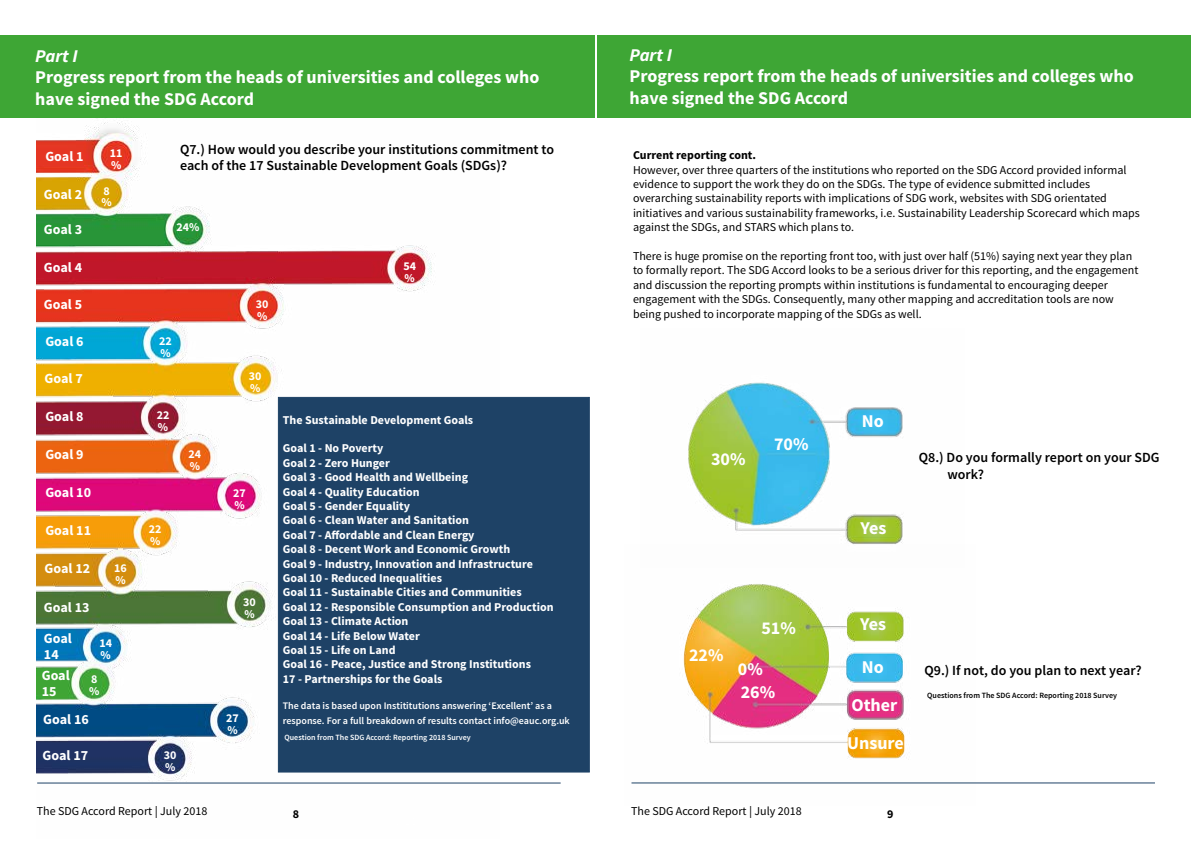
<style>
.page{position:relative;width:1191px;height:842px;background:#fff}
.page>*{position:absolute;margin:0;border:0;box-sizing:border-box;transform-origin:0 0}
.t1{font:700 18px/21.6px "Source Sans Pro";color:#fff}
.t2{font:italic 700 18px "Source Sans Pro";color:#fff}
.t3{font:600 14px/16.8px "Source Sans Pro";color:#000}
.t4{font:700 14px/16.8px "Source Sans Pro";color:#fff}
.t5{font:12px/14.4px "Source Sans Pro";color:#000}
.t6{font:700 12px/14.4px "Source Sans Pro";color:#fff}
.t7{font:700 12px "Source Sans Pro";color:#000}
.t8{font:600 10px/14.4px "Source Sans Pro";color:#fff}
.t9{font:600 8px "Source Sans Pro";color:#000}
.t10{font:600 8px "Source Sans Pro";color:#fff}
.s1{font-family:"Minion Pro"}
</style>
<div class="page">
<div style="left:597px;top:35px;width:594px;height:83px;background:#3ea635"></div>
<div style="left:1px;top:35px;width:594px;height:83px;background:#3ea635"></div>
<img style="left:688px;top:382px;width:215px;height:162px">
<img style="left:631px;top:584px;width:344px;height:200px">
<img style="left:36px;top:121px;width:463px;height:663px">
<div style="left:278px;top:397px;width:312px;height:375px;background:#1e4266;border:1px solid #1e4266"></div>
<hr style="left:631px;top:782px;width:524px;height:1px;background:#1e4266">
<hr style="left:37px;top:782px;width:523px;height:1px;background:#1e4266">
<h1 class="t2" style="left:35px;top:44px;width:44px">Part I</h1>
<h1 class="t1" style="left:35px;top:67px;width:506px">Progress report from the heads of universities and colleges who have signed the SDG Accord</h1>
<p class="t4" style="left:45px;top:149px;width:40px">Goal 1</p>
<p class="t4" style="left:44px;top:186px;width:40px">Goal 2</p>
<p class="t4" style="left:44px;top:222px;width:40px">Goal 3</p>
<p class="t4" style="left:44px;top:259px;width:40px">Goal 4</p>
<p class="t4" style="left:44px;top:296px;width:40px">Goal 5</p>
<p class="t4" style="left:45px;top:333px;width:40px">Goal 6</p>
<p class="t4" style="left:45px;top:371px;width:40px">Goal 7</p>
<p class="t4" style="left:45px;top:408px;width:40px">Goal 8</p>
<p class="t4" style="left:45px;top:447px;width:40px">Goal 9</p>
<p class="t4" style="left:45px;top:485px;width:47px">Goal 10</p>
<p class="t4" style="left:45px;top:522px;width:47px">Goal 11</p>
<p class="t4" style="left:45px;top:561px;width:47px">Goal 12</p>
<p class="t4" style="left:44px;top:599px;width:47px">Goal 13</p>
<p class="t4" style="left:44px;top:630px;width:29px">Goal<br>14</p>
<p class="t6" style="left:110px;top:148px;width:14px;line-height:12px">11 %</p>
<p class="t6" style="left:102px;top:186px;width:12px;line-height:11px">8 %</p>
<p class="t6" style="left:114px;top:563px;width:14px;line-height:12px">16 %</p>
<p class="t6" style="left:99px;top:637px;width:14px;line-height:12px">14 %</p>
<p class="t4" style="left:42px;top:667px;width:29px">Goal<br>15</p>
<p class="t6" style="left:89px;top:673px;width:12px;line-height:12px">8 %</p>
<p class="t4" style="left:43px;top:712px;width:47px">Goal 16</p>
<p class="t4" style="left:42px;top:748px;width:47px">Goal 17</p>
<p class="t3" style="left:180px;top:141px;width:375px">Q7.) How would you describe your institutions commitment to each of the 17 Sustainable Development Goals (SDGs)?</p>
<p class="t6" style="left:176px;top:220px;width:24px">24%</p>
<p class="t6" style="left:159px;top:335px;width:14px;line-height:12px">22 %</p>
<p class="t6" style="left:157px;top:409px;width:14px;line-height:12px">22 %</p>
<p class="t6" style="left:189px;top:448px;width:14px;line-height:12px">24 %</p>
<p class="t6" style="left:149px;top:524px;width:14px;line-height:12px">22 %</p>
<p class="t6" style="left:164px;top:749px;width:14px;line-height:12px">30 %</p>
<p class="t6" style="left:256px;top:299px;width:14px;line-height:12px">30 %</p>
<p class="t6" style="left:403px;top:260px;width:14px;line-height:12px">54 %</p>
<p class="t6" style="left:249px;top:371px;width:14px;line-height:12px">30 %</p>
<p class="t6" style="left:233px;top:487px;width:14px;line-height:12px">27 %</p>
<p class="t6" style="left:243px;top:596px;width:14px;line-height:12px">30 %</p>
<p class="t6" style="left:226px;top:712px;width:14px;line-height:12px">27 %</p>
<p class="t6" style="left:283px;top:413px;width:192px">The Sustainable Development Goals</p>
<p class="t6" style="left:283px;top:442px;width:272px">Goal 1 - No Poverty<br>Goal 2 - Zero Hunger<br>Goal 3 - Good Health and Wellbeing<br>Goal 4 - Quality Education<br>Goal 5 - Gender Equality<br>Goal 6 - Clean Water and Sanitation<br>Goal 7 - Affordable and Clean Energy<br>Goal 8 - Decent Work and Economic Growth<br>Goal 9 - Industry, Innovation and Infrastructure<br>Goal 10 - Reduced Inequalities<br>Goal 11 - Sustainable Cities and Communities<br>Goal 12 - Responsible Consumption and Production<br>Goal 13 - Climate Action<br>Goal 14 - Life Below Water<br>Goal 15 - Life on Land<br>Goal 16 - Peace, Justice and Strong Institutions<br>17 - Partnerships for the Goals</p>
<p class="t8" style="left:283px;top:699px;width:288px">The data is based upon Instititutions answering ‘Excellent’ as a response. For a full breakdown of results contact info@eauc.org.uk</p>
<p class="t10" style="left:284px;top:733px;width:188px">Question from The SDG Accord: Reporting 2018 Survey</p>
<h1 class="t2" style="left:629px;top:43px;width:44px">Part I</h1>
<h1 class="t1" style="left:629px;top:66px;width:506px">Progress report from the heads of universities and colleges who have signed the SDG Accord</h1>
<p class="t7" style="left:633px;top:148px;width:125px">Current reporting cont.</p>
<p class="t5" style="left:633px;top:163px;width:508px">However, over three quarters of the institutions who reported on the SDG Accord provided informal evidence to support the work they do on the SDGs. The type of evidence submitted includes overarching sustainability reports with implications of SDG work, websites with SDG orientated initiatives and various sustainability frameworks, i.e. Sustainability Leadership Scorecard which maps against the SDGs, and STARS which plans to.</p>
<p class="t5" style="left:633px;top:249px;width:507px">There is huge promise on the reporting front too, with just over half (51%) saying next year they plan to formally report. The SDG Accord looks to be a serious driver for this reporting, and the engagement and discussion the reporting prompts within institutions is fundamental to encouraging deeper engagement with the SDGs. Consequently, many other mapping and accreditation tools are now being pushed to incorporate mapping of the SDGs as well.</p>
<h1 class="t1" style="left:711px;top:449px;width:36px">30%</h1>
<h1 class="t1" style="left:774px;top:434px;width:36px">70%</h1>
<h1 class="t1" style="left:689px;top:644px;width:36px">22%</h1>
<h1 class="t1" style="left:761px;top:617px;width:36px">51%</h1>
<h1 class="t1" style="left:738px;top:659px;width:39px;line-height:22.7px">0%<br>26%</h1>
<h1 class="t1" style="left:861px;top:411px;width:23px">No</h1>
<h1 class="t1" style="left:860px;top:518px;width:27px">Yes</h1>
<p class="t3" style="left:947px;top:449px;width:214px;text-indent:-29px">Q8.) Do you formally report on your SDG work?</p>
<h1 class="t1" style="left:860px;top:614px;width:27px">Yes</h1>
<h1 class="t1" style="left:847px;top:648px;width:58px;line-height:38.3px;text-align:center">No<br>Other<br>Unsure</h1>
<p class="t3" style="left:924px;top:662px;width:219px">Q9.) If not, do you plan to next year?</p>
<p class="t9" style="left:927px;top:690px;width:191px">Questions from The SDG Accord: Reporting 2018 Survey</p>
<p class="t5" style="left:37px;top:804px;width:172px">The SDG Accord Report <span class="s1">|</span> July 2018</p>
<p class="t7" style="left:293px;top:806px;width:8px">8</p>
<p class="t5" style="left:631px;top:804px;width:172px">The SDG Accord Report <span class="s1">|</span> July 2018</p>
<p class="t7" style="left:887px;top:806px;width:8px">9</p>
</div>
